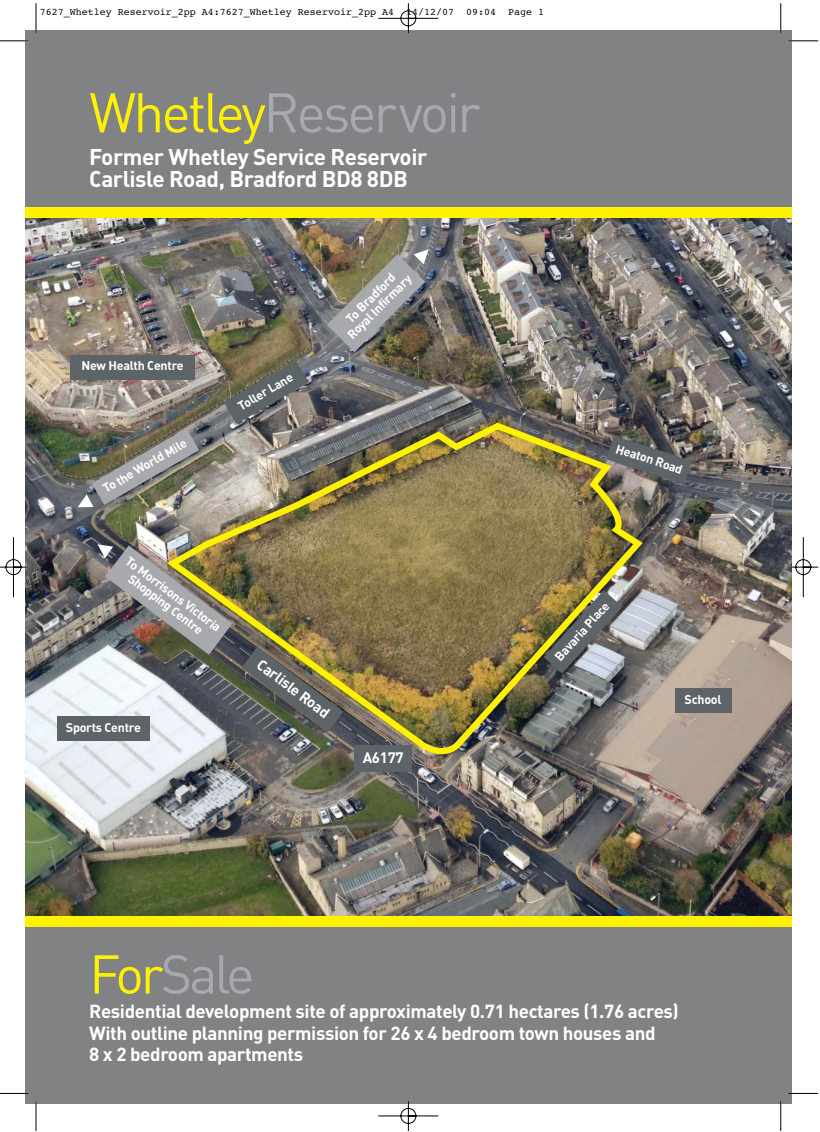
<style>
.page{position:relative;width:820px;height:1132px;background:#fff}
.page>*{position:absolute;margin:0;border:0;box-sizing:border-box;transform-origin:0 0}
.t1{font:55px "DIN";letter-spacing:-.05em;color:#a7a9ac}
.t2{font:53.75px "DIN";letter-spacing:-.055em;color:#a7a9ac}
.t3{font:700 22.5px/22.5px "DIN";letter-spacing:-.02em;color:#fff}
.t4{font:700 18.75px/21.2px "DIN";letter-spacing:-.02em;color:#fff}
.t5{font:700 15px "DIN";letter-spacing:-.02em;color:#fff}
.t6{font:700 12.5px/12.5px "DIN";letter-spacing:-.02em;color:#fff;text-align:center}
.t7{font:10px "Courier";color:#000}
.s1{color:#fff200}
</style>
<div class="page">
<img style="left:0;top:3px;width:818px;height:1128px">
<p class="t7" style="left:40px;top:7px;width:505px">7627_Whetley Reservoir_2pp A4:7627_Whetley Reservoir_2pp A4 14/12/07 09:04 Page 1</p>
<h1 class="t1" style="left:89px;top:93px;width:393px"><span class="s1">Whetley</span>Reservoir</h1>
<p class="t3" style="left:89px;top:148px;width:339px">Former Whetley Service Reservoir<br>Carlisle Road, Bradford BD8 8DB</p>
<p class="t6" style="left:81px;top:361px;width:104px">New Health Centre</p>
<p class="t6" style="left:101px;top:485px;width:96px;rotate:-30deg">To the World Mile</p>
<p class="t6" style="left:236px;top:402px;width:63px;rotate:-30deg">Toller Lane</p>
<p class="t6" style="left:337px;top:324px;width:86px;rotate:-45deg">To Bradford<br>Royal Infirmary</p>
<p class="t6" style="left:130px;top:555px;width:117px;rotate:37deg">To Morrisons Victoria<br>Shopping Centre</p>
<p class="t6" style="left:66px;top:723px;width:76px">Sports Centre</p>
<p class="t5" style="left:262px;top:658px;width:88px;rotate:37deg">Carlisle Road</p>
<p class="t5" style="left:362px;top:752px;width:42px">A6177</p>
<p class="t6" style="left:617px;top:443px;width:71px;rotate:18deg">Heaton Road</p>
<p class="t6" style="left:553px;top:655px;width:76px;rotate:-48deg">Bavaria Place</p>
<p class="t6" style="left:684px;top:694px;width:38px">School</p>
<h2 class="t2" style="left:89px;top:955px;width:167px"><span class="s1">For</span>Sale</h2>
<p class="t4" style="left:89px;top:1003px;width:591px">Residential development site of approximately 0.71 hectares (1.76 acres)<br>With outline planning permission for 26 x 4 bedroom town houses and<br>8 x 2 bedroom apartments</p>
</div>
